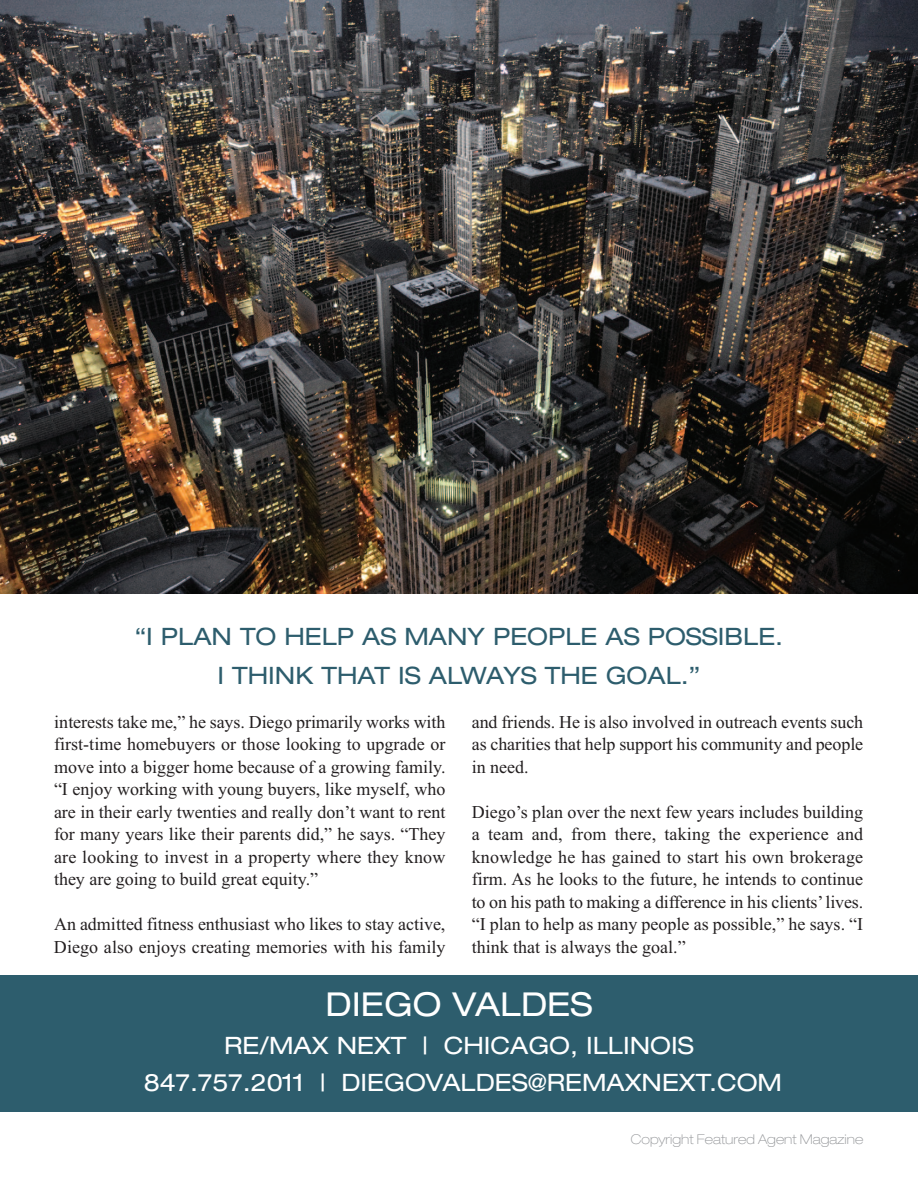
<style>
.page{position:relative;width:918px;height:1188px;background:#fff}
.page>*{position:absolute;margin:0;border:0;box-sizing:border-box;transform-origin:0 0}
.t1{font:expanded 33px "Helvetica Neue";color:#fff}
.t2{font:expanded 24px/37.5px "Helvetica Neue";color:#fff;text-align:center}
.t3{font:expanded 24px/39px "Helvetica Neue";color:#2d5d6d;text-align:center}
.t4{font:18px/22.5px "Times New Roman";color:#231f20;text-align:justify}
.t5{font:100 expanded 13.5px "Helvetica Neue";color:#939598}
</style>
<div class="page">
<div style="left:0;top:975px;width:918px;height:137px;background:#2d5d6d"></div>
<img style="left:0;top:0;width:918px;height:594px">
<h2 class="t3" style="left:135px;top:620px;width:650px">“I PLAN TO HELP AS MANY PEOPLE AS POSSIBLE.<br>I THINK THAT IS ALWAYS THE GOAL.”</h2>
<p class="t4" style="left:54px;top:711px;width:393px">interests take me,” he says. Diego primarily works with first-time homebuyers or those looking to upgrade or move into a bigger home because of a growing family. “I enjoy working with young buyers, like myself, who are in their early twenties and really don’t want to rent for many years like their parents did,” he says. “They are looking to invest in a property where they know they are going to build great equity.”</p>
<p class="t4" style="left:54px;top:913px;width:393px">An admitted fitness enthusiast who likes to stay active,<br>Diego also enjoys creating memories with his family</p>
<p class="t4" style="left:472px;top:711px;width:393px">and friends. He is also involved in outreach events such as charities that help support his community and people in need.</p>
<p class="t4" style="left:472px;top:801px;width:393px">Diego’s plan over the next few years includes building a team and, from there, taking the experience and knowledge he has gained to start his own brokerage firm. As he looks to the future, he intends to continue to on his path to making a difference in his clients’lives. “I plan to help as many people as possible,” he says. “I think that is always the goal.”</p>
<h1 class="t1" style="left:325px;top:993px;width:269px">DIEGO VALDES</h1>
<h2 class="t2" style="left:144px;top:1029px;width:640px">RE/MAX NEXT | CHICAGO, ILLINOIS<br>847.757.2011 | DIEGOVALDES@REMAXNEXT.COM</h2>
<p class="t5" style="left:631px;top:1134px;width:234px">Copyright Featured Agent Magazine</p>
</div>
